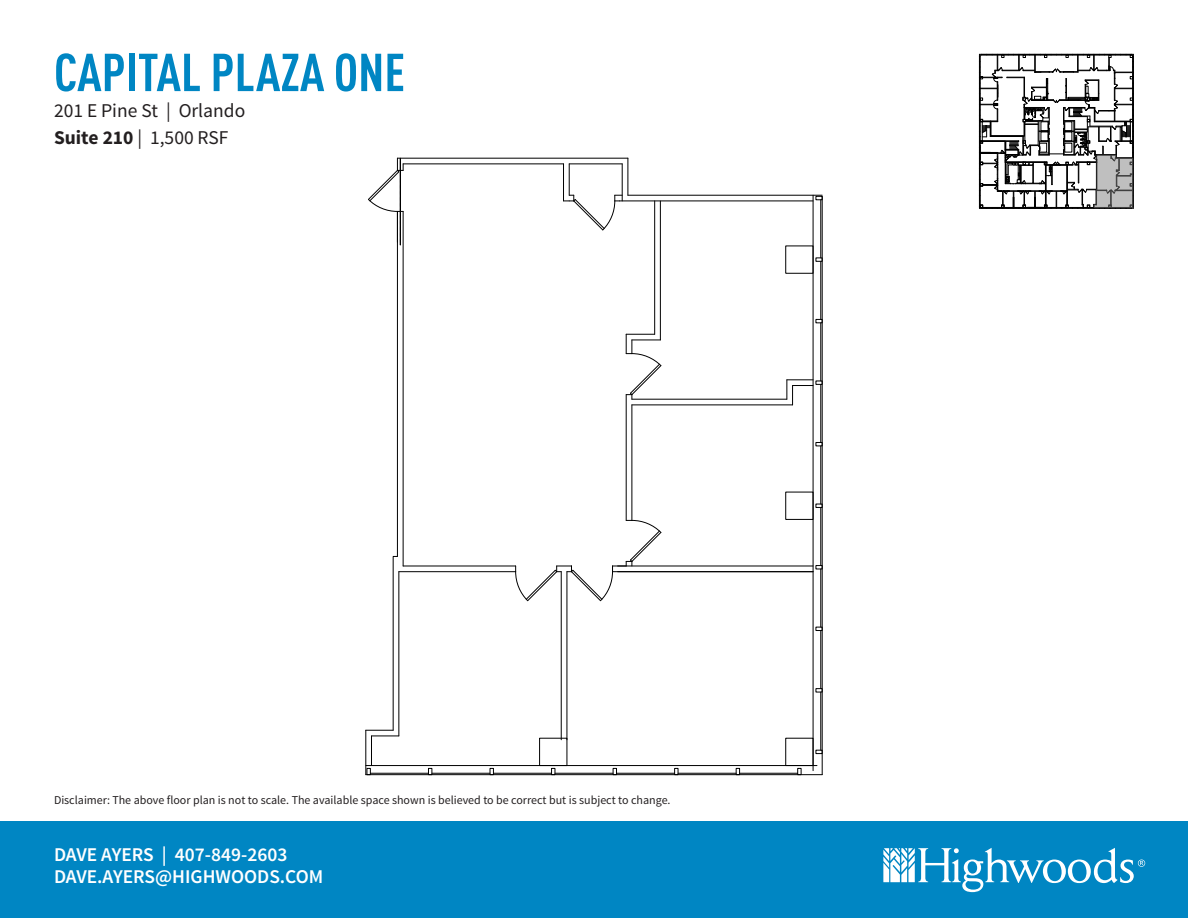
<style>
.page{position:relative;width:1188px;height:918px;background:#fff}
.page>*{position:absolute;margin:0;border:0;box-sizing:border-box;transform-origin:0 0}
.t1{font:700 condensed 52.5px "DIN Pro";color:#0086c3}
.t2{font:600 19.5px/22.5px "Source Sans Pro";color:#fff}
.t3{font:19.5px "Source Sans Pro";color:#231f20}
.t4{font:12px "Source Sans Pro";color:#231f20}
.s1{font-weight:700}
</style>
<div class="page">
<div style="left:0;top:822px;width:1188px;height:96px;background:#0086c3"></div>
<svg style="left:883px;top:848px;width:262px;height:44px"></svg>
<hr style="left:618px;top:566px;width:195px;height:1px;background:#000">
<hr style="left:365px;top:730px;width:1px;height:45px;background:#000">
<hr style="left:566px;top:572px;width:1px;height:168px;background:#000">
<hr style="left:561px;top:572px;width:1px;height:168px;background:#000">
<svg style="left:366px;top:556px;width:33px;height:180px"></svg>
<hr style="left:371px;top:736px;width:1px;height:30px;background:#000">
<hr style="left:613px;top:571px;width:200px;height:1px;background:#000">
<hr style="left:403px;top:566px;width:113px;height:1px;background:#000">
<hr style="left:399px;top:571px;width:117px;height:1px;background:#000">
<hr style="left:632px;top:404px;width:161px;height:1px;background:#000">
<hr style="left:632px;top:399px;width:155px;height:1px;background:#000">
<hr style="left:626px;top:395px;width:1px;height:125px;background:#000">
<hr style="left:631px;top:405px;width:1px;height:115px;background:#000">
<hr style="left:654px;top:201px;width:1px;height:133px;background:#000">
<hr style="left:660px;top:201px;width:1px;height:139px;background:#000">
<hr style="left:403px;top:211px;width:1px;height:355px;background:#000">
<hr style="left:397px;top:211px;width:1px;height:345px;background:#000">
<hr style="left:403px;top:163px;width:161px;height:1px;background:#000">
<hr style="left:563px;top:164px;width:1px;height:37px;background:#000">
<hr style="left:628px;top:195px;width:194px;height:1px;background:#000">
<hr style="left:622px;top:164px;width:1px;height:37px;background:#000">
<hr style="left:569px;top:163px;width:53px;height:1px;background:#000">
<hr style="left:569px;top:164px;width:1px;height:31px;background:#000">
<hr style="left:619px;top:200px;width:194px;height:1px;background:#000">
<hr style="left:397px;top:158px;width:231px;height:1px;background:#000">
<hr style="left:627px;top:158px;width:1px;height:37px;background:#000">
<div style="left:785px;top:245px;width:29px;height:29px;border:1px solid #000"></div>
<div style="left:785px;top:492px;width:29px;height:28px;border:1px solid #000"></div>
<div style="left:785px;top:738px;width:29px;height:28px;border:1px solid #000"></div>
<div style="left:539px;top:738px;width:28px;height:28px;border:1px solid #000"></div>
<svg style="left:564px;top:195px;width:58px;height:36px"></svg>
<svg style="left:626px;top:334px;width:36px;height:65px"></svg>
<svg style="left:515px;top:520px;width:147px;height:82px"></svg>
<svg style="left:797px;top:768px;width:5px;height:6px"></svg>
<hr style="left:740px;top:773px;width:58px;height:1px;background:#000">
<svg style="left:736px;top:768px;width:4px;height:6px"></svg>
<hr style="left:678px;top:773px;width:58px;height:1px;background:#000">
<svg style="left:674px;top:768px;width:4px;height:6px"></svg>
<hr style="left:617px;top:773px;width:58px;height:1px;background:#000">
<svg style="left:613px;top:768px;width:4px;height:6px"></svg>
<hr style="left:555px;top:773px;width:58px;height:1px;background:#000">
<svg style="left:551px;top:768px;width:4px;height:6px"></svg>
<hr style="left:493px;top:773px;width:59px;height:1px;background:#000">
<svg style="left:490px;top:768px;width:4px;height:6px"></svg>
<hr style="left:432px;top:773px;width:58px;height:1px;background:#000">
<svg style="left:428px;top:768px;width:4px;height:6px"></svg>
<hr style="left:370px;top:773px;width:58px;height:1px;background:#000">
<svg style="left:367px;top:768px;width:4px;height:6px"></svg>
<svg style="left:815px;top:196px;width:7px;height:4px"></svg>
<div style="left:815px;top:257px;width:8px;height:5px;border:1px solid #000"></div>
<hr style="left:820px;top:200px;width:1px;height:58px;background:#000">
<svg style="left:815px;top:319px;width:7px;height:4px"></svg>
<svg style="left:786px;top:379px;width:36px;height:26px"></svg>
<hr style="left:820px;top:323px;width:1px;height:58px;background:#000">
<svg style="left:815px;top:442px;width:7px;height:4px"></svg>
<svg style="left:815px;top:504px;width:7px;height:4px"></svg>
<hr style="left:820px;top:446px;width:1px;height:58px;background:#000">
<hr style="left:820px;top:384px;width:1px;height:58px;background:#000">
<svg style="left:815px;top:565px;width:7px;height:4px"></svg>
<svg style="left:815px;top:627px;width:7px;height:4px"></svg>
<svg style="left:815px;top:688px;width:7px;height:4px"></svg>
<hr style="left:820px;top:631px;width:1px;height:58px;background:#000">
<hr style="left:820px;top:569px;width:1px;height:58px;background:#000">
<hr style="left:820px;top:507px;width:1px;height:59px;background:#000">
<svg style="left:815px;top:750px;width:7px;height:4px"></svg>
<hr style="left:820px;top:692px;width:1px;height:58px;background:#000">
<hr style="left:820px;top:261px;width:1px;height:58px;background:#000">
<hr style="left:813px;top:195px;width:1px;height:576px;background:#000">
<hr style="left:366px;top:765px;width:451px;height:1px;background:#000">
<hr style="left:822px;top:196px;width:1px;height:579px;background:#000">
<hr style="left:366px;top:774px;width:456px;height:1px;background:#000">
<svg style="left:368px;top:158px;width:36px;height:87px"></svg>
<svg style="left:979px;top:54px;width:155px;height:155px"></svg>
<p class="t1" style="left:54px;top:34px;width:353px">CAPITAL PLAZA ONE</p>
<p class="t3" style="left:54px;top:98px;width:193px">201 E Pine St | Orlando</p>
<p class="t3" style="left:54px;top:125px;width:176px"><span class="s1">Suite 210</span> | 1,500 RSF</p>
<p class="t4" style="left:54px;top:793px;width:618px">Disclaimer: The above floor plan is not to scale. The available space shown is believed to be correct but is subject to change.</p>
<p class="t2" style="left:54px;top:843px;width:271px">DAVE AYERS | 407-849-2603<br>DAVE.AYERS@HIGHWOODS.COM</p>
</div>
